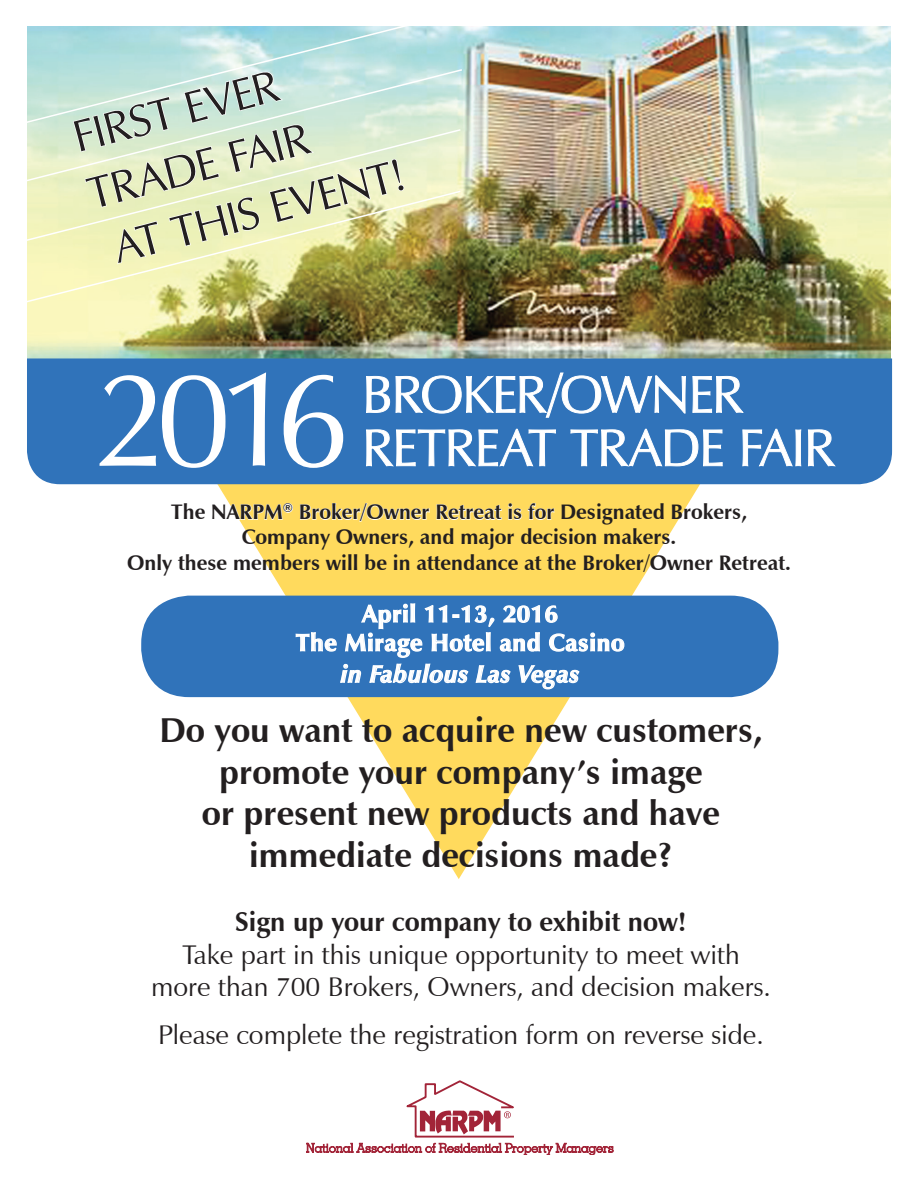
<style>
.page{position:relative;width:918px;height:1188px;background:#fff}
.page>*{position:absolute;margin:0;border:0;box-sizing:border-box;transform-origin:0 0}
.t1{font:136.05px "Zapf Humanist 601 BT";color:#fff}
.t2{font:52.5px "Zapf Humanist 601 BT";letter-spacing:-.03em;color:#fff}
.t3{font:45px/59.1px "Zapf Humanist 601 BT";color:#231f20}
.t4{font:700 34.5px/41.4px "Zapf Humanist 601 BT";color:#231f20;text-align:center}
.t5{font:27px/32.4px "Zapf Humanist 601 BT";color:#231f20;text-align:center}
.t6{font:700 27px "Zapf Humanist 601 BT";color:#231f20}
.t7{font:700 24px/28.8px "Zapf Humanist 601 BT";letter-spacing:.03em;color:#fff;text-align:center}
.t8{font:italic 700 24px "Zapf Humanist 601 BT";letter-spacing:.03em;color:#fff}
.t9{font:700 21px/25.2px "Zapf Humanist 601 BT";color:#231f20;text-align:center}
</style>
<div class="page">
<svg style="left:306px;top:1080px;width:307px;height:75px"></svg>
<svg style="left:217px;top:484px;width:483px;height:395px"></svg>
<img style="left:27px;top:27px;width:864px;height:331px">
<div style="left:27px;top:358px;width:865px;height:126px;background:#3073ba"></div>
<svg style="left:366px;top:372px;width:320px;height:46px;background:#4c86c3"></svg>
<svg style="left:692px;top:375px;width:53px;height:39px;background:#548bc6"></svg>
<svg style="left:366px;top:428px;width:190px;height:39px;background:#5088c4"></svg>
<svg style="left:570px;top:428px;width:153px;height:39px;background:#4e87c4"></svg>
<svg style="left:742px;top:428px;width:95px;height:39px;background:#5189c4"></svg>
<div style="left:141px;top:596px;width:637px;height:101px;background:#3073ba;border-radius:48px"></div>
<svg style="left:217px;top:503px;width:76px;height:20px"></svg>
<svg style="left:300px;top:503px;width:129px;height:19px;background:#ffe48a"></svg>
<svg style="left:437px;top:504px;width:65px;height:16px"></svg>
<svg style="left:508px;top:504px;width:14px;height:16px"></svg>
<svg style="left:528px;top:503px;width:26px;height:17px"></svg>
<svg style="left:295px;top:603px;width:330px;height:87px"></svg>
<svg style="left:27px;top:26px;width:473px;height:99px;background:#b5dbdc"></svg>
<svg style="left:27px;top:68px;width:437px;height:125px;background:#cde8de"></svg>
<svg style="left:27px;top:128px;width:435px;height:62px;background:#e5f0d0"></svg>
<svg style="left:27px;top:190px;width:435px;height:124px;background:#d1d094"></svg>
<h3 class="t3" style="left:65px;top:110px;width:313px;rotate:-15deg">FIRST EVER<br>TRADE FAIR<br>AT THIS EVENT!</h3>
<h1 class="t1" style="left:93px;top:335px;width:259px">2016</h1>
<h2 class="t2" style="left:362px;top:362px;width:383px">BROKER/OWNER</h2>
<h2 class="t2" style="left:362px;top:415px;width:475px">RETREAT TRADE FAIR</h2>
<p class="t9" style="left:127px;top:499px;width:665px">The NARPM<sup>®</sup> Broker/Owner Retreat is for Designated Brokers,<br>Company Owners, and major decision makers.<br>Only these members will be in attendance at the Broker/Owner Retreat.</p>
<p class="t7" style="left:296px;top:599px;width:330px">April 11-13, 2016<br>The Mirage Hotel and Casino</p>
<p class="t8" style="left:341px;top:659px;width:240px">in Fabulous Las Vegas</p>
<h3 class="t4" style="left:159px;top:710px;width:605px">Do you want to acquire new customers, promote your company’s image<br>or present new products and have immediate decisions made?</h3>
<p class="t6" style="left:235px;top:906px;width:453px">Sign up your company to exhibit now!</p>
<p class="t5" style="left:151px;top:938px;width:621px">Take part in this unique opportunity to meet with more than 700 Brokers, Owners, and decision makers.</p>
<p class="t5" style="left:158px;top:1019px;width:607px">Please complete the registration form on reverse side.</p>
</div>
